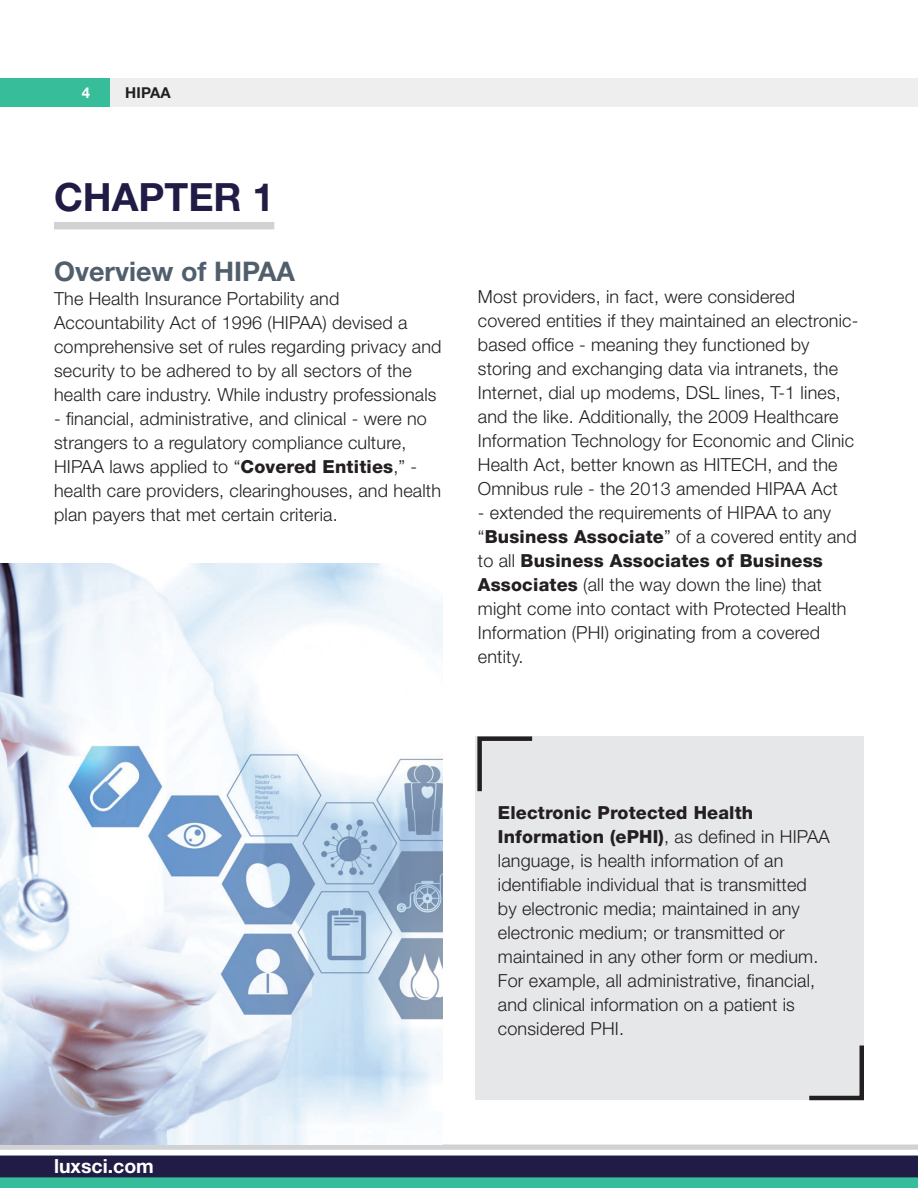
<style>
.page{position:relative;width:918px;height:1188px;background:#fff}
.page>*{position:absolute;margin:0;border:0;box-sizing:border-box;transform-origin:0 0}
.t1{font:700 39px "Helvetica Neue LT Std";color:#211c45}
.t2{font:700 27px "Helvetica Neue LT Std";color:#515f6c}
.t3{font:700 19.5px "Helvetica Neue LT Std";color:#fff}
.t4{font:300 18px/24px "Helvetica Neue LT Std";letter-spacing:.01em;color:#231f20}
.t5{font:700 15px "Helvetica Neue LT Std";letter-spacing:.01em;color:#231f20}
.t6{font:700 15px "Helvetica Neue LT Std";color:#fff}
.s1{font-weight:800}
</style>
<div class="page">
<svg style="left:0;top:1144px;width:918px;height:44px"></svg>
<div style="left:0;top:79px;width:110px;height:28px;background:#38bd9a"></div>
<div style="left:110px;top:79px;width:808px;height:28px;background:#eeeeef"></div>
<div style="left:0;top:1156px;width:918px;height:21px;background:#211c45"></div>
<div style="left:476px;top:736px;width:388px;height:364px;background:#e6e7e9"></div>
<svg style="left:809px;top:1045px;width:55px;height:56px"></svg>
<svg style="left:475px;top:736px;width:58px;height:60px"></svg>
<div style="left:54px;top:222px;width:220px;height:7px;background:#d1d2d4"></div>
<img style="left:0;top:563px;width:443px;height:581px">
<p class="t6" style="left:82px;top:83px;width:10px">4</p>
<p class="t5" style="left:125px;top:83px;width:47px">HIPAA</p>
<h1 class="t1" style="left:54px;top:173px;width:222px">CHAPTER 1</h1>
<h2 class="t2" style="left:54px;top:254px;width:242px">Overview of HIPAA</h2>
<p class="t4" style="left:54px;top:286px;width:389px">The Health Insurance Portability and Accountability Act of 1996 (HIPAA) devised a comprehensive set of rules regarding privacy and security to be adhered to by all sectors of the health care industry. While industry professionals</p>
<p class="t4" style="left:54px;top:406px;width:389px">- financial, administrative, and clinical - were no strangers to a regulatory compliance culture, HIPAA laws applied to “<span class="s1">Covered Entities</span>,” - health care providers, clearinghouses, and health plan payers that met certain criteria.</p>
<p class="t4" style="left:478px;top:284px;width:382px">Most providers, in fact, were considered covered entities if they maintained an electronic&shy;based office - meaning they functioned by storing and exchanging data via intranets, the Internet, dial up modems, DSL lines, T-1 lines, and the like. Additionally, the 2009 Healthcare Information Technology for Economic and Clinic Health Act, better known as HITECH, and the Omnibus rule - the 2013 amended HIPAA Act</p>
<p class="t4" style="left:478px;top:500px;width:380px">- extended the requirements of HIPAA to any “<span class="s1">Business Associate</span>” of a covered entity and to all <span class="s1">Business Associates of Business Associates</span> (all the way down the line) that might come into contact with Protected Health Information (PHI) originating from a covered entity.</p>
<p class="t3" style="left:54px;top:1154px;width:101px">luxsci.com</p>
<p class="t4" style="left:498px;top:800px;width:334px"><span class="s1">Electronic Protected Health Information (ePHI)</span>, as defined in HIPAA language, is health information of an identifiable individual that is transmitted by electronic media; maintained in any electronic medium; or transmitted or maintained in any other form or medium.<br>For example, all administrative, financial, and clinical information on a patient is considered PHI.</p>
</div>
